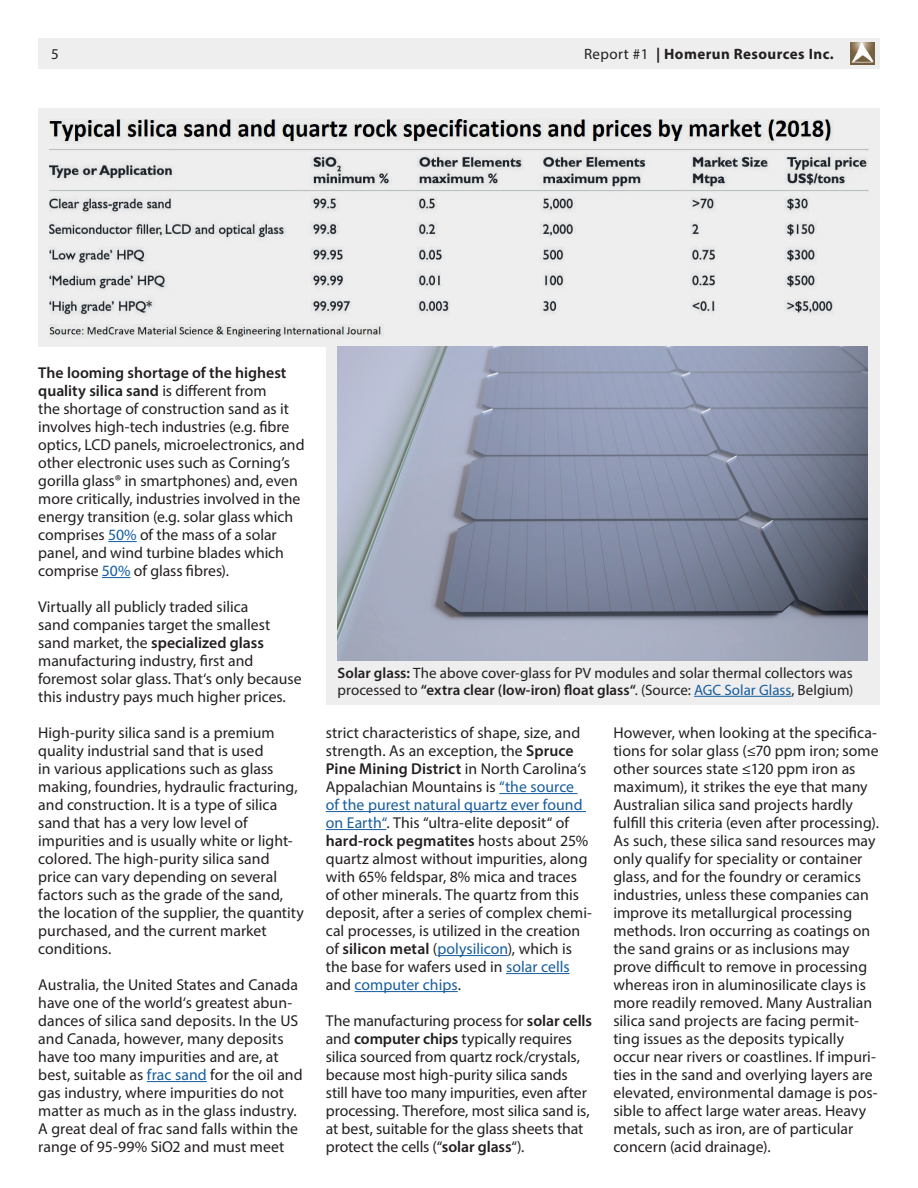
<style>
.page{position:relative;width:918px;height:1188px;background:#fff}
.page>*{position:absolute;margin:0;border:0;box-sizing:border-box;transform-origin:0 0}
.t1{font:15.75px/18px "Myriad Pro";color:#231f20}
.t2{font:15px/16.5px "Myriad Pro";color:#231f20}
.t3{font:700 15px "Myriad Pro";letter-spacing:.03em;color:#231f20}
.s1{font-weight:400}
.s2{font-weight:600}
.s3{color:#175d9e}
</style>
<div class="page">
<svg style="left:108px;top:541px;width:29px;height:1px"></svg>
<svg style="left:102px;top:577px;width:29px;height:1px"></svg>
<hr style="left:147px;top:1081px;width:60px;height:1px;background:#175d9e">
<hr style="left:499px;top:793px;width:79px;height:1px;background:#175d9e">
<hr style="left:326px;top:811px;width:260px;height:1px;background:#175d9e">
<hr style="left:326px;top:829px;width:60px;height:1px;background:#175d9e">
<hr style="left:437px;top:955px;width:71px;height:1px;background:#175d9e">
<hr style="left:506px;top:973px;width:64px;height:1px;background:#175d9e">
<hr style="left:355px;top:991px;width:103px;height:1px;background:#175d9e">
<div style="left:38px;top:108px;width:842px;height:238px;background:#eeeeef"></div>
<div style="left:38px;top:38px;width:842px;height:31px;background:#eeeeef"></div>
<img style="left:851px;top:43px;width:23px;height:21px">
<div style="left:326px;top:342px;width:554px;height:363px;background:#eeeeef"></div>
<img style="left:50px;top:120px;width:818px;height:218px">
<img style="left:338px;top:346px;width:530px;height:315px">
<hr style="left:694px;top:696px;width:97px;height:1px;background:#175d9e">
<p class="t2" style="left:51px;top:46px;width:9px">5</p>
<p class="t3" style="left:584px;top:46px;width:251px"><span class="s1">Report #1</span> | Homerun Resources Inc.</p>
<p class="t1" style="left:38px;top:363px;width:268px"><span class="s2">The looming shortage of the highest quality silica sand</span> is different from<br>the shortage of construction sand as it involves high-tech industries (e.g. fibre optics, LCD panels, microelectronics, and other electronic uses such as Corning’s gorilla glass® in smartphones) and, even more critically, industries involved in the energy transition (e.g. solar glass which comprises <span class="s3">50%</span> of the mass of a solar panel, and wind turbine blades which comprise <span class="s3">50%</span> of glass fibres).</p>
<p class="t1" style="left:38px;top:598px;width:265px">Virtually all publicly traded silica<br>sand companies target the smallest sand market, the <span class="s2">specialized glass </span>manufacturing industry, first and foremost solar glass. That‘s only because this industry pays much higher prices.</p>
<p class="t1" style="left:38px;top:724px;width:267px">High-purity silica sand is a premium quality industrial sand that is used<br>in various applications such as glass making, foundries, hydraulic fracturing, and construction. It is a type of silica sand that has a very low level of impurities and is usually white or light&shy;colored. The high-purity silica sand price can vary depending on several factors such as the grade of the sand, the location of the supplier, the quantity purchased, and the current market conditions.</p>
<p class="t1" style="left:38px;top:976px;width:266px">Australia, the United States and Canada have one of the world‘s greatest abun&shy;dances of silica sand deposits. In the US and Canada, however, many deposits have too many impurities and are, at best, suitable as <span class="s3">frac sand</span> for the oil and gas industry, where impurities do not matter as much as in the glass industry.<br>A great deal of frac sand falls within the range of 95-99% SiO2 and must meet</p>
<p class="t2" style="left:338px;top:665px;width:517px"><span class="s2">Solar glass:</span> The above cover-glass for PV modules and solar thermal collectors was processed to <span class="s2">“extra clear (low-iron) float glass“</span>. (Source: <span class="s3">AGC Solar Glass</span>, Belgium)</p>
<p class="t1" style="left:326px;top:723px;width:268px">strict characteristics of shape, size, and strength. As an exception, the <span class="s2">Spruce Pine Mining District</span> in North Carolina‘s Appalachian Mountains is <span class="s3">“the source<br>of the purest natural quartz ever found on Earth“</span>. This “ultra-elite deposit“ of <span class="s2">hard-rock pegmatites</span> hosts about 25% quartz almost without impurities, along with 65% feldspar, 8% mica and traces of other minerals. The quartz from this deposit, after a series of complex chemi&shy;cal processes, is utilized in the creation of <span class="s2">silicon metal</span> (<span class="s3">polysilicon</span>), which is the base for wafers used in <span class="s3">solar cells </span>and <span class="s3">computer chips</span>.</p>
<p class="t1" style="left:326px;top:1012px;width:268px">The manufacturing process for <span class="s2">solar cells </span>and <span class="s2">computer chips</span> typically requires silica sourced from quartz rock/crystals, because most high-purity silica sands still have too many impurities, even after processing. Therefore, most silica sand is, at best, suitable for the glass sheets that protect the cells (“<span class="s2">solar glass</span>“).</p>
<p class="t1" style="left:613px;top:724px;width:267px">However, when looking at the specifica&shy;tions for solar glass (≤70 ppm iron; some other sources state ≤120 ppm iron as maximum), it strikes the eye that many Australian silica sand projects hardly fulfill this criteria (even after processing).<br>As such, these silica sand resources may only qualify for speciality or container glass, and for the foundry or ceramics industries, unless these companies can improve its metallurgical processing methods. Iron occurring as coatings on the sand grains or as inclusions may prove difficult to remove in processing whereas iron in aluminosilicate clays is more readily removed. Many Australian silica sand projects are facing permit&shy;ting issues as the deposits typically occur near rivers or coastlines. If impuri&shy;ties in the sand and overlying layers are elevated, environmental damage is pos&shy;sible to affect large water areas. Heavy metals, such as iron, are of particular concern (acid drainage).</p>
</div>
